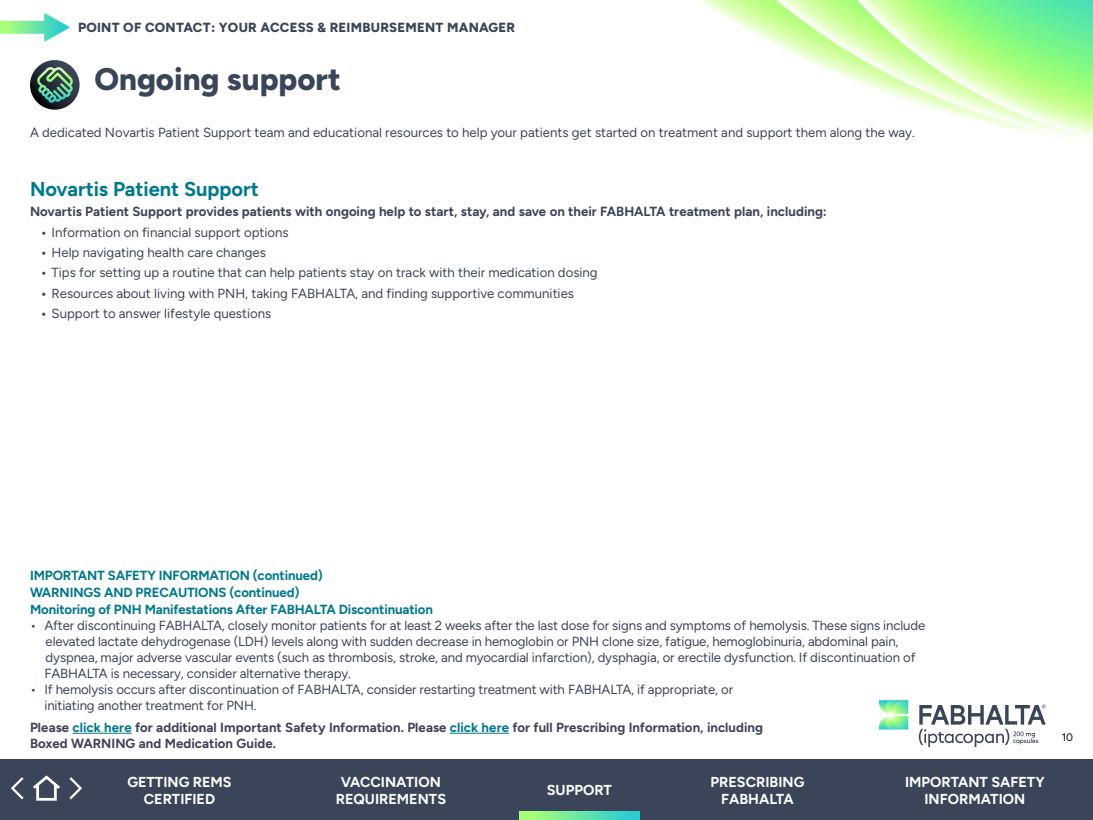
<style>
.page{position:relative;width:1093px;height:820px;background:#fff}
.page>*{position:absolute;margin:0;border:0;box-sizing:border-box;transform-origin:0 0}
.t1{font:800 31.2px "Figtree";color:#3b4559}
.t2{font:700 20px "Figtree";color:#00788d}
.t3{font:700 14.4px/17.3px "Figtree";color:#fff;text-align:center}
.t4{font:13.2px/16px "Figtree";letter-spacing:-.01em;color:#3b4559}
.t5{font:700 13.2px/16px "Figtree";color:#3b4559}
.t6{font:700 13.2px/16.8px "Figtree";letter-spacing:-.01em;color:#00788d}
.t7{font:800 13.2px "Figtree";letter-spacing:.02em;color:#3b4559}
.t8{font:10.8px "Figtree";color:#000}
.s1{font-weight:700}
.s2{color:#00788d}
</style>
<div class="page">
<svg style="left:919px;top:704px;width:127px;height:42px"></svg>
<svg style="left:879px;top:700px;width:29px;height:29px"></svg>
<svg style="left:698px;top:0;width:78px;height:45px"></svg>
<svg style="left:776px;top:0;width:317px;height:141px"></svg>
<svg style="left:857px;top:0;width:236px;height:137px"></svg>
<hr style="left:73px;top:732px;width:59px;height:1px;background:#00788d">
<hr style="left:450px;top:732px;width:59px;height:1px;background:#00788d">
<svg style="left:0;top:13px;width:70px;height:28px"></svg>
<svg style="left:30px;top:60px;width:50px;height:50px"></svg>
<svg style="left:37px;top:67px;width:36px;height:36px"></svg>
<div style="left:0;top:759px;width:1093px;height:60px;background:#3b4559"></div>
<svg style="left:11px;top:775px;width:71px;height:26px"></svg>
<svg style="left:519px;top:811px;width:120px;height:8px"></svg>
<p class="t7" style="left:78px;top:19px;width:439px">POINT OF CONTACT: YOUR ACCESS &amp; REIMBURSEMENT MANAGER</p>
<h1 class="t1" style="left:94px;top:60px;width:248px">Ongoing support</h1>
<p class="t4" style="left:30px;top:124px;width:886px">A dedicated Novartis Patient Support team and educational resources to help your patients get started on treatment and support them along the way.</p>
<h2 class="t2" style="left:30px;top:177px;width:230px">Novartis Patient Support</h2>
<p class="t5" style="left:30px;top:203px;width:798px">Novartis Patient Support provides patients with ongoing help to start, stay, and save on their FABHALTA treatment plan, including:</p>
<p class="t4" style="left:41px;top:224px;width:249px"><span class="s1">•</span> Information on financial support options</p>
<p class="t4" style="left:41px;top:244px;width:227px"><span class="s1">•</span> Help navigating health care changes</p>
<p class="t4" style="left:41px;top:265px;width:558px"><span class="s1">•</span> Tips for setting up a routine that can help patients stay on track with their medication dosing</p>
<p class="t4" style="left:41px;top:285px;width:535px"><span class="s1">•</span> Resources about living with PNH, taking FABHALTA, and finding supportive communities</p>
<p class="t4" style="left:41px;top:305px;width:232px"><span class="s1">•</span> Support to answer lifestyle questions</p>
<p class="t6" style="left:30px;top:566px;width:404px">IMPORTANT SAFETY INFORMATION (continued)<br>WARNINGS AND PRECAUTIONS (continued)<br>Monitoring of PNH Manifestations After FABHALTA Discontinuation</p>
<p class="t4" style="left:44px;top:617px;width:882px;text-indent:-14px">• After discontinuing FABHALTA, closely monitor patients for at least 2 weeks after the last dose for signs and symptoms of hemolysis. These signs include elevated lactate dehydrogenase (LDH) levels along with sudden decrease in hemoglobin or PNH clone size, fatigue, hemoglobinuria, abdominal pain, dyspnea, major adverse vascular events (such as thrombosis, stroke, and myocardial infarction), dysphagia, or erectile dysfunction. If discontinuation of FABHALTA is necessary, consider alternative therapy.</p>
<p class="t4" style="left:44px;top:681px;width:690px;text-indent:-14px">• If hemolysis occurs after discontinuation of FABHALTA, consider restarting treatment with FABHALTA, if appropriate, or initiating another treatment for PNH.</p>
<p class="t5" style="left:30px;top:718px;width:734px">Please <span class="s2">click here</span> for additional Important Safety Information. Please <span class="s2">click here</span> for full Prescribing Information, including<br>Boxed WARNING and Medication Guide.</p>
<p class="t3" style="left:127px;top:772px;width:106px">GETTING REMS<br>CERTIFIED</p>
<p class="t3" style="left:336px;top:772px;width:112px">VACCINATION<br>REQUIREMENTS</p>
<p class="t3" style="left:547px;top:781px;width:67px">SUPPORT</p>
<p class="t3" style="left:710px;top:772px;width:95px">PRESCRIBING<br>FABHALTA</p>
<p class="t3" style="left:905px;top:772px;width:141px">IMPORTANT SAFETY<br>INFORMATION</p>
<p class="t8" style="left:1061px;top:731px;width:13px">10</p>
</div>
